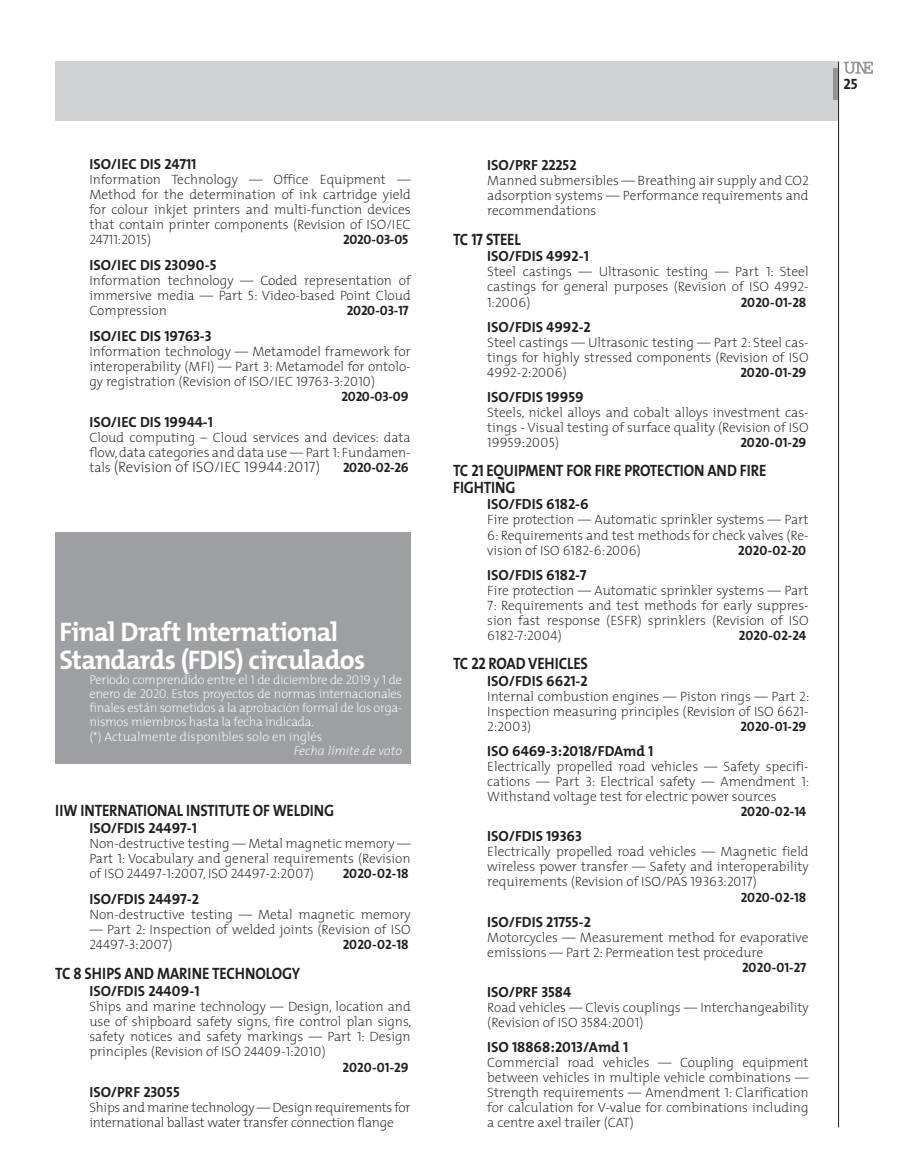
<style>
.page{position:relative;width:915px;height:1170px;background:#fff}
.page>*{position:absolute;margin:0;border:0;box-sizing:border-box;transform-origin:0 0}
.t1{font:700 27px/28.5px "The Mix AENOR";letter-spacing:-.03em;color:#fff}
.t2{font:700 16.5px "The Mix AENOR";letter-spacing:-.01em;color:#231f20;scale:.9 1}
.t3{font:200 15px "The Mix";color:#231f20}
.t4{font:700 15px "The Mix AENOR";color:#231f20}
.t5{font:700 14.7px "The Mix AENOR";color:#231f20}
.t6{font:200 13.5px/15px "The Mix";color:#231f20;text-align:justify}
.t7{font:700 13.5px "The Mix AENOR";color:#231f20}
.t8{font:200 13.5px/15px "The Mix";letter-spacing:-.02em;color:#231f20}
.t9{font:200 12.75px/14.2px "The Mix";letter-spacing:-.02em;color:#fff}
.t10{font:italic 200 12.75px "The Mix";color:#fff}
.s1{font-size:13.5px}
</style>
<div class="page">
<div style="left:55px;top:62px;width:783px;height:59px;background:#d1d2d4"></div>
<div style="left:833px;top:68px;width:5px;height:31px;background:#939598"></div>
<hr style="left:838px;top:62px;width:1px;height:1065px;background:#231f20">
<svg style="left:843px;top:62px;width:29px;height:12px"></svg>
<div style="left:55px;top:531px;width:355px;height:232px;background:#9d9fa2"></div>
<p class="t5" style="left:89px;top:152px;width:108px">ISO/IEC DIS 24711</p>
<p class="t6" style="left:89px;top:172px;width:323px">Information Technology — Office Equipment — Method for the determination of ink cartridge yield for colour inkjet printers and multi-function devices that contain printer components (Revision of ISO/IEC 24711:2015)</p>
<p class="t7" style="left:343px;top:228px;width:67px">2020-03-05</p>
<p class="t5" style="left:89px;top:252px;width:129px">ISO/IEC DIS 23090-5</p>
<p class="t6" style="left:89px;top:273px;width:323px">Information technology — Coded representation of immersive media — Part 5: Video-based Point Cloud Compression</p>
<p class="t7" style="left:347px;top:299px;width:63px">2020-03-17</p>
<p class="t5" style="left:89px;top:323px;width:124px">ISO/IEC DIS 19763-3</p>
<p class="t6" style="left:89px;top:343px;width:323px">Information technology — Metamodel framework for interoperability (MFI) — Part 3: Metamodel for ontolo&shy;gy registration (Revision of ISO/IEC 19763-3:2010)</p>
<p class="t7" style="left:341px;top:385px;width:68px">2020-03-09</p>
<p class="t5" style="left:89px;top:409px;width:125px">ISO/IEC DIS 19944-1</p>
<p class="t6" style="left:89px;top:429px;width:323px">Cloud computing – Cloud services and devices: data flow, data categories and data use — Part 1: Fundamen-</p>
<p class="t3" style="left:89px;top:455px;width:232px"><span class="s1">tals</span> (Revision of ISO/IEC 19944:2017)</p>
<p class="t7" style="left:343px;top:456px;width:67px">2020-02-26</p>
<h1 class="t1" style="left:60px;top:616px;width:307px">FINAL DRAFT INTERNATIONAL<br>STANDARDS (FDIS) CIRCULADOS</h1>
<p class="t9" style="left:89px;top:671px;width:314px">Periodo comprendido entre el 1 de diciembre de 2019 y 1 de enero de 2020. Estos proyectos de normas internacionales finales están sometidos a la aprobación formal de los orga&shy;nismos miembros hasta la fecha indicada.<br>(*) Actualmente disponibles solo en inglés</p>
<p class="t10" style="left:294px;top:740px;width:110px">Fecha límite de voto</p>
<p class="t2" style="left:55px;top:796px;width:43px">IIW INTERNATIONAL</p>
<p class="t2" style="left:186px;top:796px;width:14px">INSTITUTE</p>
<p class="t2" style="left:253px;top:796px;width:47px">OF WELDING</p>
<p class="t5" style="left:89px;top:815px;width:109px">ISO/FDIS 24497-1</p>
<p class="t6" style="left:89px;top:835px;width:323px">Non-destructive testing — Metal magnetic memory — Part 1: Vocabulary and general requirements (Revision of ISO 24497-1:2007, ISO 24497-2:2007)</p>
<p class="t7" style="left:342px;top:862px;width:67px">2020-02-18</p>
<p class="t5" style="left:89px;top:886px;width:111px">ISO/FDIS 24497-2</p>
<p class="t6" style="left:89px;top:906px;width:323px">Non-destructive testing — Metal magnetic memory</p>
<p class="t6" style="left:89px;top:921px;width:323px">— Part 2: Inspection of welded joints (Revision of ISO<br>24497-3:2007)</p>
<p class="t7" style="left:342px;top:933px;width:67px">2020-02-18</p>
<p class="t2" style="left:55px;top:959px;width:50px">TC 8 SHIPS</p>
<p class="t2" style="left:124px;top:959px;width:12px">AND</p>
<p class="t2" style="left:157px;top:959px;width:11px">MARINE</p>
<p class="t2" style="left:212px;top:959px;width:11px">TECHNOLOGY</p>
<p class="t5" style="left:89px;top:978px;width:111px">ISO/FDIS 24409-1</p>
<p class="t6" style="left:89px;top:998px;width:323px">Ships and marine technology — Design, location and use of shipboard safety signs, fire control plan signs, safety notices and safety markings — Part 1: Design principles (Revision of ISO 24409-1:2010)</p>
<p class="t7" style="left:342px;top:1055px;width:67px">2020-01-29</p>
<p class="t5" style="left:89px;top:1079px;width:92px">ISO/PRF 23055</p>
<p class="t8" style="left:89px;top:1099px;width:323px">Ships and marine technology — Design requirements for international ballast water transfer connection flange</p>
<p class="t5" style="left:487px;top:153px;width:91px">ISO/PRF 22252</p>
<p class="t6" style="left:487px;top:173px;width:323px">Manned submersibles — Breathing air supply and CO2 adsorption systems — Performance requirements and recommendations</p>
<p class="t2" style="left:453px;top:225px;width:53px">TC 17 STEEL</p>
<p class="t5" style="left:487px;top:244px;width:103px">ISO/FDIS 4992-1</p>
<p class="t6" style="left:487px;top:264px;width:323px">Steel castings — Ultrasonic testing — Part 1: Steel castings for general purposes (Revision of ISO 4992- 1:2006)</p>
<p class="t7" style="left:740px;top:290px;width:67px">2020-01-28</p>
<p class="t5" style="left:487px;top:314px;width:105px">ISO/FDIS 4992-2</p>
<p class="t6" style="left:487px;top:334px;width:323px">Steel castings — Ultrasonic testing — Part 2: Steel cas&shy;tings for highly stressed components (Revision of ISO 4992-2:2006)</p>
<p class="t7" style="left:740px;top:361px;width:67px">2020-01-29</p>
<p class="t5" style="left:487px;top:384px;width:98px">ISO/FDIS 19959</p>
<p class="t6" style="left:487px;top:404px;width:323px">Steels, nickel alloys and cobalt alloys investment cas&shy;tings - Visual testing of surface quality (Revision of ISO 19959:2005)</p>
<p class="t7" style="left:740px;top:431px;width:67px">2020-01-29</p>
<p class="t2" style="left:453px;top:457px;width:56px">TC 21 EQUIPMENT</p>
<p class="t2" style="left:566px;top:457px;width:40px">FOR FIRE</p>
<p class="t2" style="left:624px;top:457px;width:10px">PROTECTION</p>
<p class="t2" style="left:707px;top:457px;width:12px">AND</p>
<p class="t2" style="left:739px;top:457px;width:8px">FIRE</p>
<p class="t2" style="left:453px;top:473px;width:10px">FIGHTING</p>
<p class="t5" style="left:487px;top:492px;width:103px">ISO/FDIS 6182-6</p>
<p class="t6" style="left:487px;top:512px;width:323px">Fire protection — Automatic sprinkler systems — Part 6: Requirements and test methods for check valves (Re&shy;vision of ISO 6182-6:2006)</p>
<p class="t7" style="left:738px;top:538px;width:70px">2020-02-20</p>
<p class="t5" style="left:487px;top:562px;width:101px">ISO/FDIS 6182-7</p>
<p class="t6" style="left:487px;top:582px;width:323px">Fire protection — Automatic sprinkler systems — Part 7: Requirements and test methods for early suppres&shy;sion fast response (ESFR) sprinklers (Revision of ISO 6182-7:2004)</p>
<p class="t7" style="left:738px;top:624px;width:69px">2020-02-24</p>
<p class="t2" style="left:453px;top:649px;width:60px">TC 22 ROAD</p>
<p class="t2" style="left:528px;top:649px;width:10px">VEHICLES</p>
<p class="t5" style="left:487px;top:668px;width:102px">ISO/FDIS 6621-2</p>
<p class="t6" style="left:487px;top:688px;width:323px">Internal combustion engines — Piston rings — Part 2:<br>Inspection measuring principles (Revision of ISO 6621- 2:2003)</p>
<p class="t7" style="left:740px;top:715px;width:67px">2020-01-29</p>
<p class="t5" style="left:487px;top:738px;width:167px">ISO 6469-3:2018/FDAMD 1</p>
<p class="t6" style="left:487px;top:758px;width:323px">Electrically propelled road vehicles — Safety specifi&shy;cations — Part 3: Electrical safety — Amendment 1:<br>Withstand voltage test for electric power sources</p>
<p class="t7" style="left:740px;top:800px;width:67px">2020-02-14</p>
<p class="t5" style="left:487px;top:824px;width:96px">ISO/FDIS 19363</p>
<p class="t6" style="left:487px;top:843px;width:323px">Electrically propelled road vehicles — Magnetic field wireless power transfer — Safety and interoperability requirements (Revision of ISO/PAS 19363:2017)</p>
<p class="t7" style="left:740px;top:885px;width:67px">2020-02-18</p>
<p class="t5" style="left:487px;top:909px;width:105px">ISO/FDIS 21755-2</p>
<p class="t6" style="left:487px;top:929px;width:323px">Motorcycles — Measurement method for evaporative emissions — Part 2: Permeation test procedure</p>
<p class="t7" style="left:741px;top:955px;width:66px">2020-01-27</p>
<p class="t5" style="left:487px;top:979px;width:85px">ISO/PRF 3584</p>
<p class="t6" style="left:487px;top:999px;width:323px">Road vehicles — Clevis couplings — Interchangeability (Revision of ISO 3584:2001)</p>
<p class="t5" style="left:487px;top:1034px;width:142px">ISO 18868:2013/AMD 1</p>
<p class="t6" style="left:487px;top:1054px;width:323px">Commercial road vehicles — Coupling equipment between vehicles in multiple vehicle combinations — Strength requirements — Amendment 1: Clarification for calculation for V-value for combinations including a centre axel trailer (CAT)</p>
<p class="t4" style="left:843px;top:71px;width:16px">25</p>
</div>
